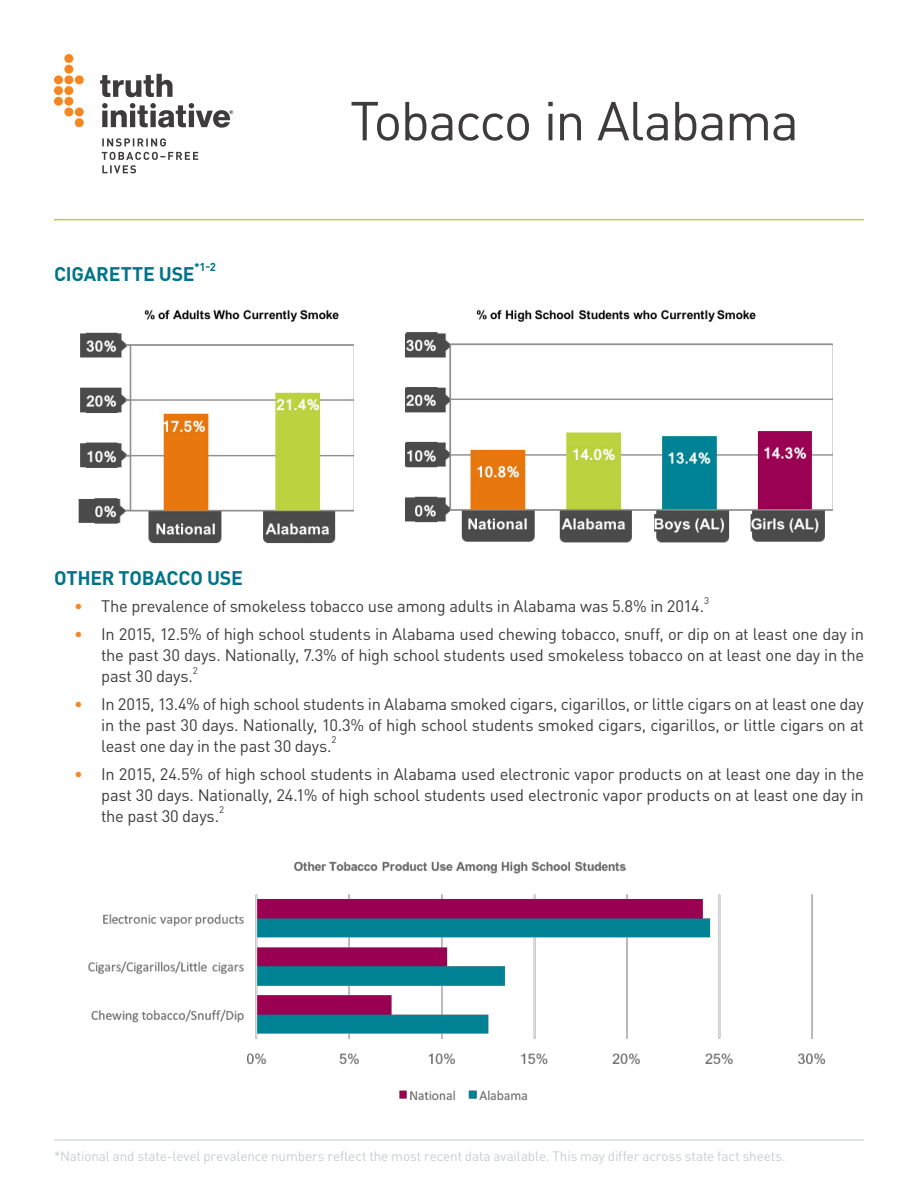
<style>
.page{position:relative;width:918px;height:1188px;background:#fff}
.page>*{position:absolute;margin:0;border:0;box-sizing:border-box;transform-origin:0 0}
.t1{font:54px "DIN Pro";letter-spacing:-.035em;color:#3d3b3c}
.t2{font:700 19.5px "DIN Pro";letter-spacing:-.01em;color:#00748a}
.t3{font:16.5px/21px "DIN Pro";letter-spacing:-.02em;color:#3d3b3c;text-align:justify}
.t4{font:13.5px "DIN Pro";letter-spacing:-.01em;color:#c6cdd1}
.t5{font:700 11.4px "DIN Pro";color:#00748a}
.t6{font:9.6px "DIN Pro";color:#3d3b3c}
.s1{color:#f6861f}
</style>
<div class="page">
<img style="left:88px;top:861px;width:738px;height:240px">
<svg style="left:54px;top:54px;width:30px;height:73px"></svg>
<svg style="left:100px;top:74px;width:133px;height:99px"></svg>
<hr style="left:54px;top:219px;width:810px;height:1px;background:#bfd22b">
<img style="left:78px;top:309px;width:755px;height:235px">
<hr style="left:54px;top:1140px;width:810px;height:1px;background:#c6cdd1">
<p class="t2" style="left:54px;top:261px;width:142px">CIGARETTE USE</p>
<p class="t5" style="left:194px;top:259px;width:23px">*1-2</p>
<h1 class="t1" style="left:350px;top:84px;width:451px">Tobacco in Alabama</h1>
<p class="t2" style="left:54px;top:564px;width:190px">OTHER TOBACCO USE</p>
<p class="t3" style="left:74px;top:595px;width:631px"><span class="s1">•</span> The prevalence of smokeless tobacco use among adults in Alabama was 5.8% in 2014.</p>
<p class="t6" style="left:704px;top:594px;width:7px">3</p>
<p class="t3" style="left:101px;top:623px;width:764px;text-indent:-27px"><span class="s1">•</span> In 2015, 12.5% of high school students in Alabama used chewing tobacco, snuff, or dip on at least one day in the past 30 days. Nationally, 7.3% of high school students used smokeless tobacco on at least one day in the past 30 days.</p>
<p class="t6" style="left:193px;top:664px;width:7px">2</p>
<p class="t3" style="left:101px;top:693px;width:764px;text-indent:-27px"><span class="s1">•</span> In 2015, 13.4% of high school students in Alabama smoked cigars, cigarillos, or little cigars on at least one day in the past 30 days. Nationally, 10.3% of high school students smoked cigars, cigarillos, or little cigars on at least one day in the past 30 days.</p>
<p class="t6" style="left:332px;top:733px;width:7px">2</p>
<p class="t3" style="left:101px;top:762px;width:764px;text-indent:-27px"><span class="s1">•</span> In 2015, 24.5% of high school students in Alabama used electronic vapor products on at least one day in the past 30 days. Nationally, 24.1% of high school students used electronic vapor products on at least one day in the past 30 days.</p>
<p class="t6" style="left:219px;top:803px;width:7px">2</p>
<p class="t4" style="left:54px;top:1147px;width:733px">*National and state-level prevalence numbers reflect the most recent data available. This may differ across state fact sheets.</p>
</div>
